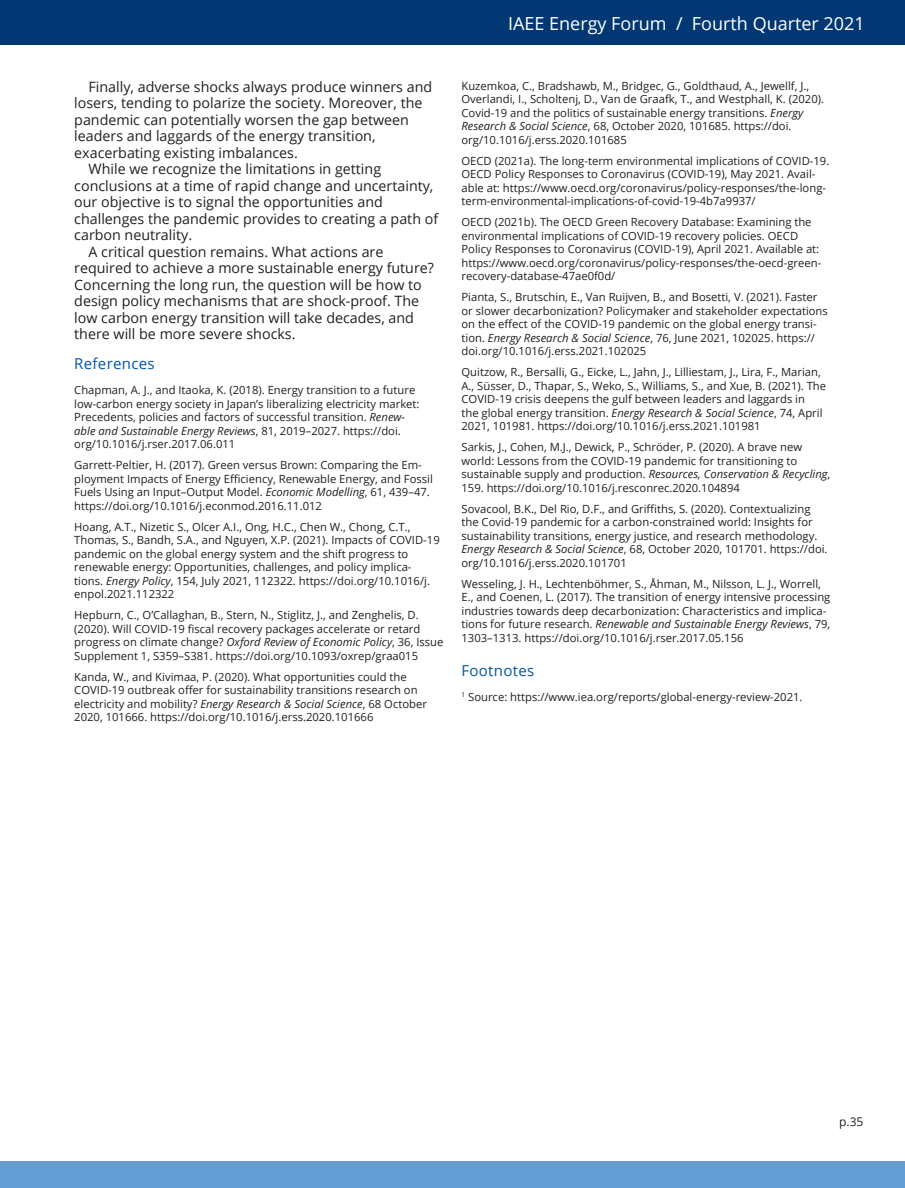
<style>
.page{position:relative;width:905px;height:1188px;background:#fff}
.page>*{position:absolute;margin:0;border:0;box-sizing:border-box;transform-origin:0 0}
.t1{font:18px "Open Sans";color:#fff}
.Heading_NEW{font:15px "Open Sans";letter-spacing:.02em;color:#0155a5}
.Body_Text_NEW{font:14.25px/16.5px "Open Sans";color:#231f20}
.t2{font:12px "Open Sans";color:#231f20}
.Footnotes___Referenc{font:11.25px/13.5px "Open Sans";color:#231f20}
.s1{font-style:italic}
</style>
<div class="page">
<div style="left:0;top:0;width:904px;height:45px;background:#013874"></div>
<div style="left:0;top:1161px;width:904px;height:27px;background:#639dd4"></div>
<h1 class="t1" style="left:508px;top:11px;width:358px">IAEE Energy Forum / Fourth Quarter 2021</h1>
<p class="Body_Text_NEW" style="left:74px;top:78px;width:359px;text-indent:14px">Finally, adverse shocks always produce winners and losers, tending to polarize the society. Moreover, the pandemic can potentially worsen the gap between leaders and laggards of the energy transition, exacerbating existing imbalances.</p>
<p class="Body_Text_NEW" style="left:74px;top:161px;width:365px;text-indent:14px">While we recognize the limitations in getting conclusions at a time of rapid change and uncertainty, our objective is to signal the opportunities and challenges the pandemic provides to creating a path of carbon neutrality.</p>
<p class="Body_Text_NEW" style="left:74px;top:243px;width:361px;text-indent:14px">A critical question remains. What actions are required to achieve a more sustainable energy future?<br>Concerning the long run, the question will be how to design policy mechanisms that are shock-proof. The low carbon energy transition will take decades, and there will be more severe shocks.</p>
<p class="Heading_NEW" style="left:74px;top:353px;width:82px">References</p>
<p class="Footnotes___Referenc" style="left:74px;top:383px;width:347px">Chapman, A. J., and Itaoka, K. (2018). Energy transition to a future low-carbon energy society in Japan’s liberalizing electricity market:<br>Precedents, policies and factors of successful transition. <span class="s1">Renew&shy;able and Sustainable Energy Reviews</span>, 81, 2019–2027. https://doi. org/10.1016/j.rser.2017.06.011</p>
<p class="Footnotes___Referenc" style="left:74px;top:458px;width:360px">Garrett-Peltier, H. (2017). Green versus Brown: Comparing the Em&shy;ployment Impacts of Energy Efficiency, Renewable Energy, and Fossil Fuels Using an Input–Output Model. <span class="s1">Economic Modelling</span>, 61, 439–47. https://doi.org/10.1016/j.econmod.2016.11.012</p>
<p class="Footnotes___Referenc" style="left:74px;top:520px;width:367px">Hoang, A.T., Nizetic S., Olcer A.I., Ong, H.C., Chen W., Chong, C.T., Thomas, S., Bandh, S.A., and Nguyen, X.P. (2021). Impacts of COVID-19 pandemic on the global energy system and the shift progress to renewable energy: Opportunities, challenges, and policy implica&shy;tions. <span class="s1">Energy Policy</span>, 154, July 2021, 112322. https://doi.org/10.1016/j. enpol.2021.112322</p>
<p class="Footnotes___Referenc" style="left:74px;top:608px;width:371px">Hepburn, C., O’Callaghan, B., Stern, N., Stiglitz, J., and Zenghelis, D. (2020). Will COVID-19 fiscal recovery packages accelerate or retard progress on climate change? <span class="s1">Oxford Review of Economic Policy</span>, 36, Issue Supplement 1, S359–S381. https://doi.org/10.1093/oxrep/graa015</p>
<p class="Footnotes___Referenc" style="left:74px;top:670px;width:354px">Kanda, W., and Kivimaa, P. (2020). What opportunities could the COVID-19 outbreak offer for sustainability transitions research on electricity and mobility? <span class="s1">Energy Research &amp; Social Science</span>, 68 October 2020, 101666. https://doi.org/10.1016/j.erss.2020.101666</p>
<p class="Footnotes___Referenc" style="left:461px;top:79px;width:364px">Kuzemkoa, C., Bradshawb, M., Bridgec, G., Goldthaud, A., Jewellf, J., Overlandi, I., Scholtenj, D., Van de Graafk, T., and Westphall, K. (2020).<br>Covid-19 and the politics of sustainable energy transitions. <span class="s1">Energy Research &amp; Social Science</span>, 68, October 2020, 101685. https://doi. org/10.1016/j.erss.2020.101685</p>
<p class="Footnotes___Referenc" style="left:461px;top:154px;width:369px">OECD (2021a). The long-term environmental implications of COVID-19.<br>OECD Policy Responses to Coronavirus (COVID-19), May 2021. Avail&shy;able at: https://www.oecd.org/coronavirus/policy-responses/the-long&shy;term-environmental-implications-of-covid-19-4b7a9937/</p>
<p class="Footnotes___Referenc" style="left:461px;top:215px;width:361px">OECD (2021b). The OECD Green Recovery Database: Examining the environmental implications of COVID-19 recovery policies. OECD Policy Responses to Coronavirus (COVID-19), April 2021. Available at: https://www.oecd.org/coronavirus/policy-responses/the-oecd-green&shy;recovery-database-47ae0f0d/</p>
<p class="Footnotes___Referenc" style="left:461px;top:290px;width:368px">Pianta, S., Brutschin, E., Van Ruijven, B., and Bosetti, V. (2021). Faster or slower decarbonization? Policymaker and stakeholder expectations on the effect of the COVID-19 pandemic on the global energy transi&shy;tion. <span class="s1">Energy Research &amp; Social Science</span>, 76, June 2021, 102025. https:// doi.org/10.1016/j.erss.2021.102025</p>
<p class="Footnotes___Referenc" style="left:461px;top:365px;width:366px">Quitzow, R., Bersalli, G., Eicke, L., Jahn, J., Lilliestam, J., Lira, F., Marian, A., Süsser, D., Thapar, S., Weko, S., Williams, S., and Xue, B. (2021). The COVID-19 crisis deepens the gulf between leaders and laggards in<br>the global energy transition. <span class="s1">Energy Research &amp; Social Science</span>, 74, April 2021, 101981. https://doi.org/10.1016/j.erss.2021.101981</p>
<p class="Footnotes___Referenc" style="left:461px;top:440px;width:370px">Sarkis, J., Cohen, M.J., Dewick, P., Schröder, P. (2020). A brave new world: Lessons from the COVID-19 pandemic for transitioning to sustainable supply and production. <span class="s1">Resources, Conservation &amp; Recycling</span>, 159. https://doi.org/10.1016/j.resconrec.2020.104894</p>
<p class="Footnotes___Referenc" style="left:461px;top:502px;width:367px">Sovacool, B.K., Del Rio, D.F., and Griffiths, S. (2020). Contextualizing the Covid-19 pandemic for a carbon-constrained world: Insights for sustainability transitions, energy justice, and research methodology.<br><span class="s1">Energy Research &amp; Social Science</span>, 68, October 2020, 101701. https://doi. org/10.1016/j.erss.2020.101701</p>
<p class="Footnotes___Referenc" style="left:461px;top:577px;width:370px">Wesseling, J. H., Lechtenböhmer, S., Åhman, M., Nilsson, L. J., Worrell, E., and Coenen, L. (2017). The transition of energy intensive processing industries towards deep decarbonization: Characteristics and implica&shy;tions for future research. <span class="s1">Renewable and Sustainable Energy Reviews</span>, 79, 1303–1313. https://doi.org/10.1016/j.rser.2017.05.156</p>
<p class="Heading_NEW" style="left:461px;top:660px;width:74px">Footnotes</p>
<p class="Footnotes___Referenc" style="left:461px;top:690px;width:342px"><sup>1</sup> Source: https://www.iea.org/reports/global-energy-review-2021.</p>
<p class="t2" style="left:839px;top:1114px;width:26px">p.35</p>
</div>
